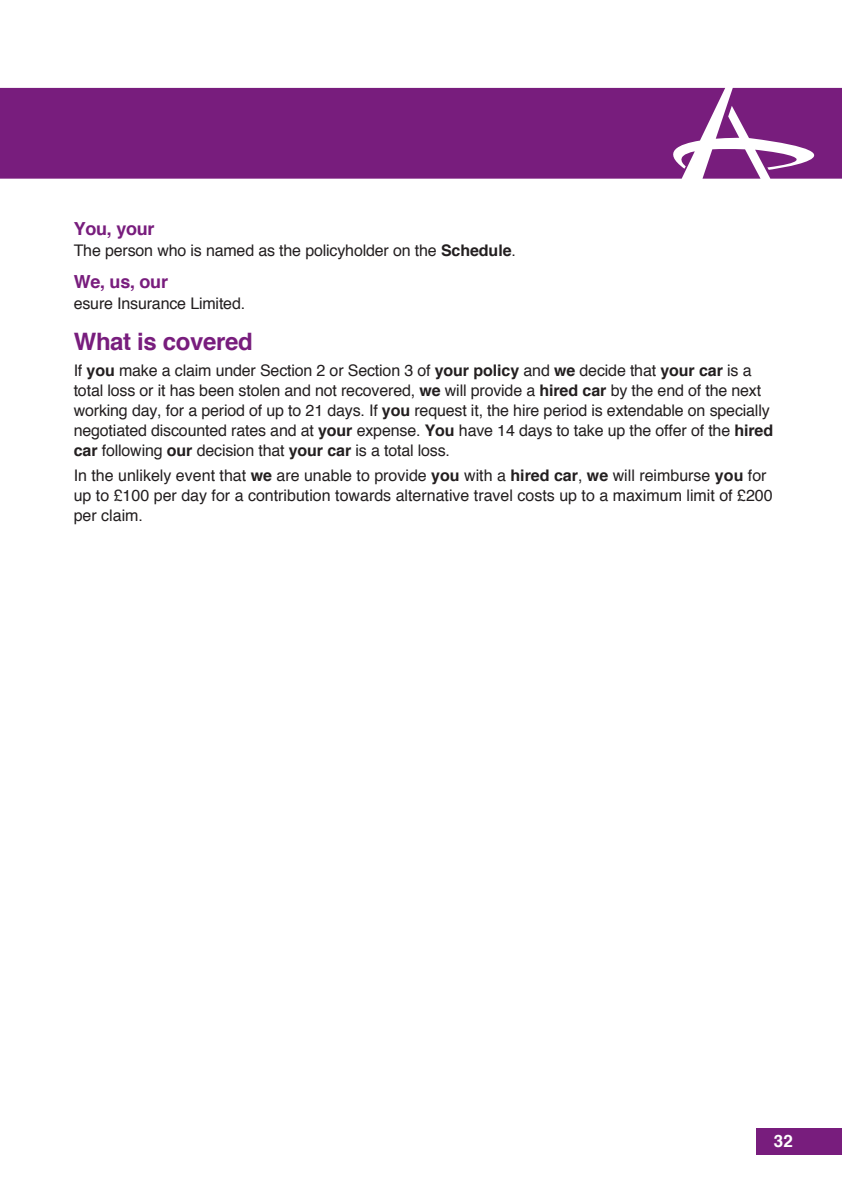
<style>
.page{position:relative;width:842px;height:1191px;background:#fff}
.page>*{position:absolute;margin:0;border:0;box-sizing:border-box;transform-origin:0 0}
.Main_body_heading{font:700 24px "Helvetica";letter-spacing:-.015em;color:#781d7d}
._02_Sub_Heading{font:700 18px "Helvetica";letter-spacing:-.015em;color:#781d7d}
.t1{font:700 17px "Helvetica";color:#fff}
._03_Body_Copy{font:16px/20px "Helvetica";letter-spacing:-.01em;color:#231f20}
.s1{font-weight:700}
</style>
<div class="page">
<div style="left:0;top:88px;width:702px;height:91px;background:#781d7d"></div>
<svg style="left:702px;top:88px;width:140px;height:91px"></svg>
<div style="left:757px;top:1128px;width:85px;height:27px;background:#781d7d"></div>
<p class="_02_Sub_Heading" style="left:74px;top:214px;width:82px">You, your</p>
<p class="_03_Body_Copy" style="left:74px;top:241px;width:444px">The person who is named as the policyholder on the <span class="s1">Schedule</span>.</p>
<p class="_02_Sub_Heading" style="left:74px;top:267px;width:96px">We, us, our</p>
<p class="_03_Body_Copy" style="left:74px;top:294px;width:173px">esure Insurance Limited.</p>
<p class="Main_body_heading" style="left:74px;top:322px;width:181px">What is covered</p>
<p class="_03_Body_Copy" style="left:74px;top:360px;width:701px">If <span class="s1">you</span> make a claim under Section 2 or Section 3 of <span class="s1">your policy</span> and <span class="s1">we</span> decide that <span class="s1">your car</span> is a total loss or it has been stolen and not recovered, <span class="s1">we</span> will provide a <span class="s1">hired car</span> by the end of the next working day, for a period of up to 21 days. If <span class="s1">you</span> request it, the hire period is extendable on specially negotiated discounted rates and at <span class="s1">your</span> expense. <span class="s1">You</span> have 14 days to take up the offer of the <span class="s1">hired car</span> following <span class="s1">our</span> decision that <span class="s1">your car</span> is a total loss.</p>
<p class="_03_Body_Copy" style="left:74px;top:466px;width:700px">In the unlikely event that <span class="s1">we</span> are unable to provide <span class="s1">you</span> with a <span class="s1">hired car</span>, <span class="s1">we</span> will reimburse <span class="s1">you</span> for up to £100 per day for a contribution towards alternative travel costs up to a maximum limit of £200 per claim.</p>
<p class="t1" style="left:774px;top:1127px;width:20px">32</p>
</div>
